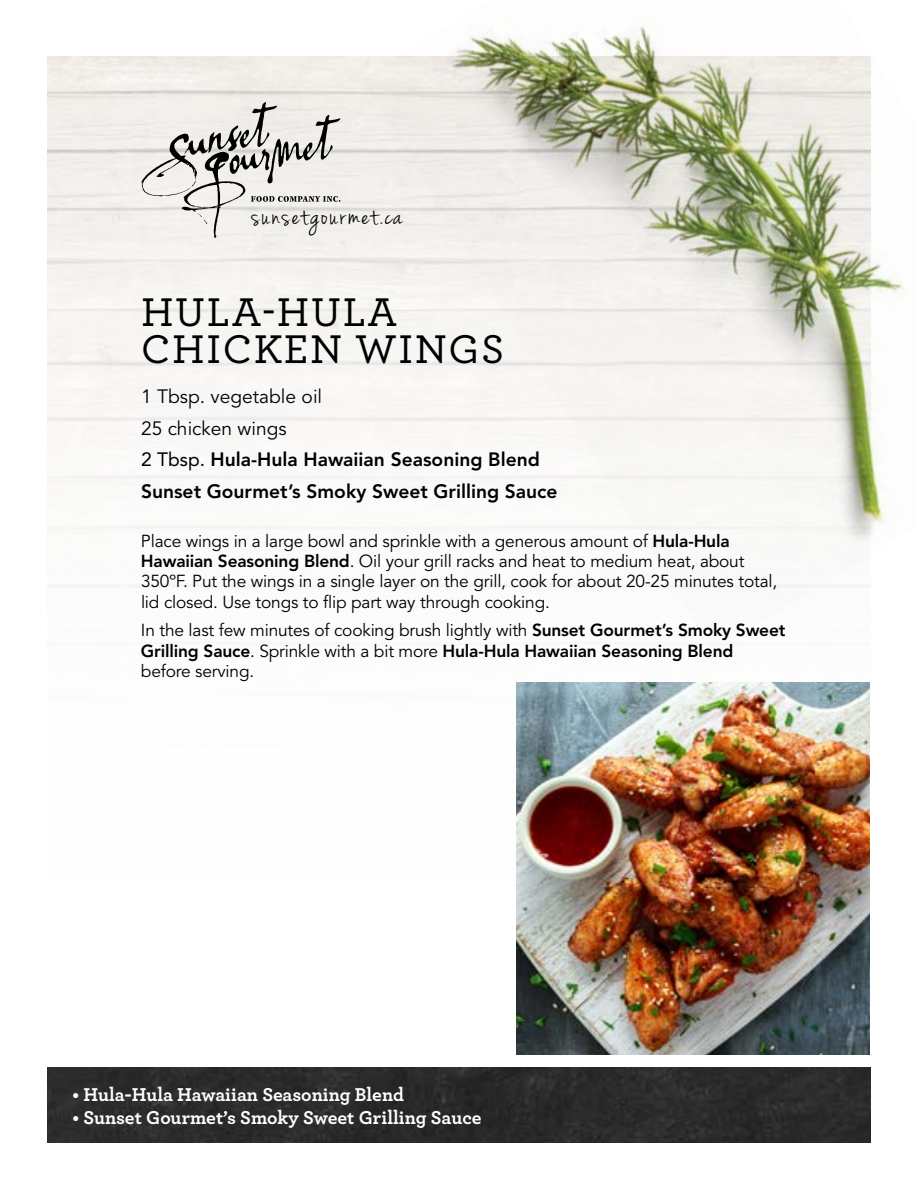
<style>
.page{position:relative;width:918px;height:1188px;background:#fff}
.page>*{position:absolute;margin:0;border:0;box-sizing:border-box;transform-origin:0 0}
.t1{font:500 42px/36.6px "Archer";letter-spacing:.04em;color:#000}
.t2{font:30px "Jenna Sue";letter-spacing:.07em;color:#000}
.t3{font:700 19.5px "Archer";color:#fff}
.t4{font:800 19.2px/31.8px "Avenir LT Std";color:#000}
.t5{font:17.25px/20.1px "Avenir LT Std";letter-spacing:-.01em;color:#000}
.s1{font-weight:400}
.s2{font-weight:800}
</style>
<div class="page">
<img style="left:47px;top:484px;width:470px;height:459px">
<svg style="left:141px;top:101px;width:200px;height:139px;background:#d5d2cf"></svg>
<div style="left:47px;top:1068px;width:824px;height:74px;background:#2b2b2b"></div>
<img style="left:361px;top:26px;width:544px;height:626px">
<img style="left:517px;top:682px;width:353px;height:372px">
<h2 class="t2" style="left:252px;top:198px;width:152px">sunsetgourmet.ca</h2>
<h1 class="t1" style="left:141px;top:292px;width:365px">HULA-HULA<br>CHICKEN WINGS</h1>
<p class="t4" style="left:141px;top:381px;width:418px"><span class="s1">1 Tbsp. vegetable oil<br>25 chicken wings<br></span><span class="s1">2 Tbsp.</span> Hula-Hula Hawaiian Seasoning Blend<br>Sunset Gourmet’s Smoky Sweet Grilling Sauce</p>
<p class="t5" style="left:141px;top:532px;width:638px">Place wings in a large bowl and sprinkle with a generous amount of <span class="s2">Hula-Hula Hawaiian Seasoning Blend</span>. Oil your grill racks and heat to medium heat, about 350ºF. Put the wings in a single layer on the grill, cook for about 20-25 minutes total, lid closed. Use tongs to flip part way through cooking.</p>
<p class="t5" style="left:141px;top:621px;width:646px">In the last few minutes of cooking brush lightly with <span class="s2">Sunset Gourmet’s Smoky Sweet<br>Grilling Sauce</span>. Sprinkle with a bit more <span class="s2">Hula-Hula Hawaiian Seasoning Blend </span>before serving.</p>
<p class="t3" style="left:72px;top:1079px;width:333px">• Hula-Hula Hawaiian Seasoning Blend</p>
<p class="t3" style="left:72px;top:1102px;width:411px">• Sunset Gourmet’s Smoky Sweet Grilling Sauce</p>
</div>
